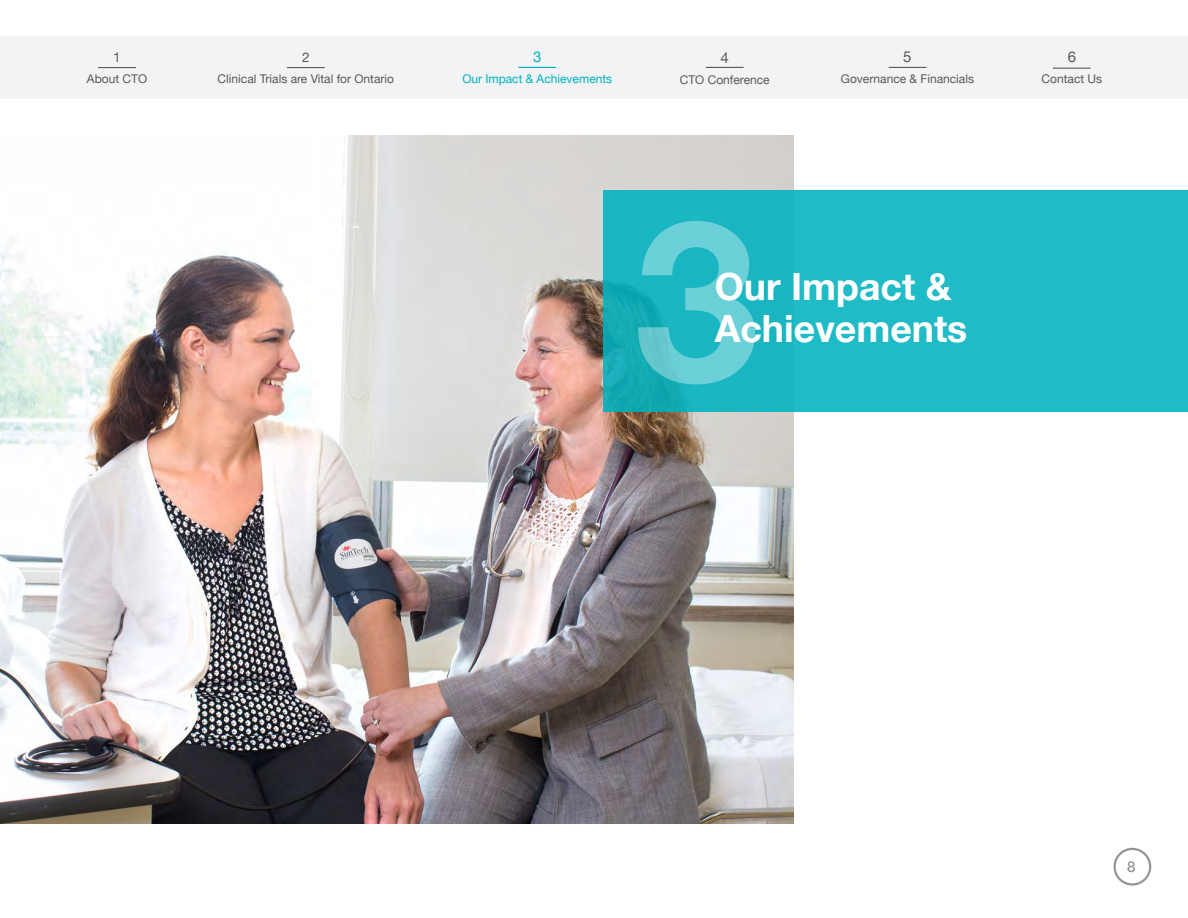
<style>
.page{position:relative;width:1188px;height:918px;background:#fff}
.page>*{position:absolute;margin:0;border:0;box-sizing:border-box;transform-origin:0 0}
.t1{font:700 225px "Helvetica Neue";color:#fff}
.t2{font:700 37.5px/42px "Helvetica Neue";color:#fff}
.t3{font:15px "Helvetica Neue";color:#57585a}
.t4{font:500 15px "Helvetica Neue";color:#939598}
.t5{font:15px "Helvetica Neue";color:#00b2c0}
.t6{font:13.5px "Helvetica Neue";color:#57585a}
.t7{font:12px "Helvetica Neue";color:#57585a}
.t8{font:12px "Helvetica Neue";color:#00b2c0}
</style>
<div class="page">
<img style="left:0;top:135px;width:794px;height:689px">
<div style="left:603px;top:190px;width:585px;height:222px;background:linear-gradient(to right,#18b3be,#22beca)"></div>
<div style="left:0;top:36px;width:1188px;height:62px;background:#f2f3f4"></div>
<div style="left:1113px;top:848px;width:38px;height:38px;border:2px solid #939598;border-radius:50%"></div>
<hr style="left:98px;top:67px;width:38px;height:1px;background:#57585a">
<hr style="left:287px;top:67px;width:38px;height:1px;background:#57585a">
<hr style="left:518px;top:67px;width:38px;height:1px;background:#00b2c0">
<hr style="left:706px;top:67px;width:38px;height:1px;background:#57585a">
<hr style="left:889px;top:67px;width:37px;height:1px;background:#57585a">
<hr style="left:1053px;top:68px;width:38px;height:1px;background:#57585a">
<p class="t6" style="left:113px;top:47px;width:9px">1</p>
<p class="t7" style="left:87px;top:70px;width:62px">About CTO</p>
<p class="t6" style="left:302px;top:47px;width:9px">2</p>
<p class="t7" style="left:218px;top:70px;width:178px">Clinical Trials are Vital for Ontario</p>
<p class="t5" style="left:533px;top:46px;width:10px">3</p>
<p class="t8" style="left:462px;top:70px;width:151px">Our Impact &amp; Achievements</p>
<p class="t3" style="left:721px;top:47px;width:10px">4</p>
<p class="t7" style="left:680px;top:71px;width:92px">CTO Conference</p>
<p class="t3" style="left:903px;top:46px;width:10px">5</p>
<p class="t7" style="left:841px;top:70px;width:135px">Governance &amp; Financials</p>
<h1 class="t1" style="left:634px;top:125px;width:127px">3</h1>
<h2 class="t2" style="left:715px;top:266px;width:254px">Our Impact &amp;<br>Achievements</h2>
<p class="t3" style="left:1068px;top:46px;width:10px">6</p>
<p class="t7" style="left:1042px;top:70px;width:62px">Contact Us</p>
<p class="t4" style="left:1127px;top:855px;width:10px">8</p>
</div>
